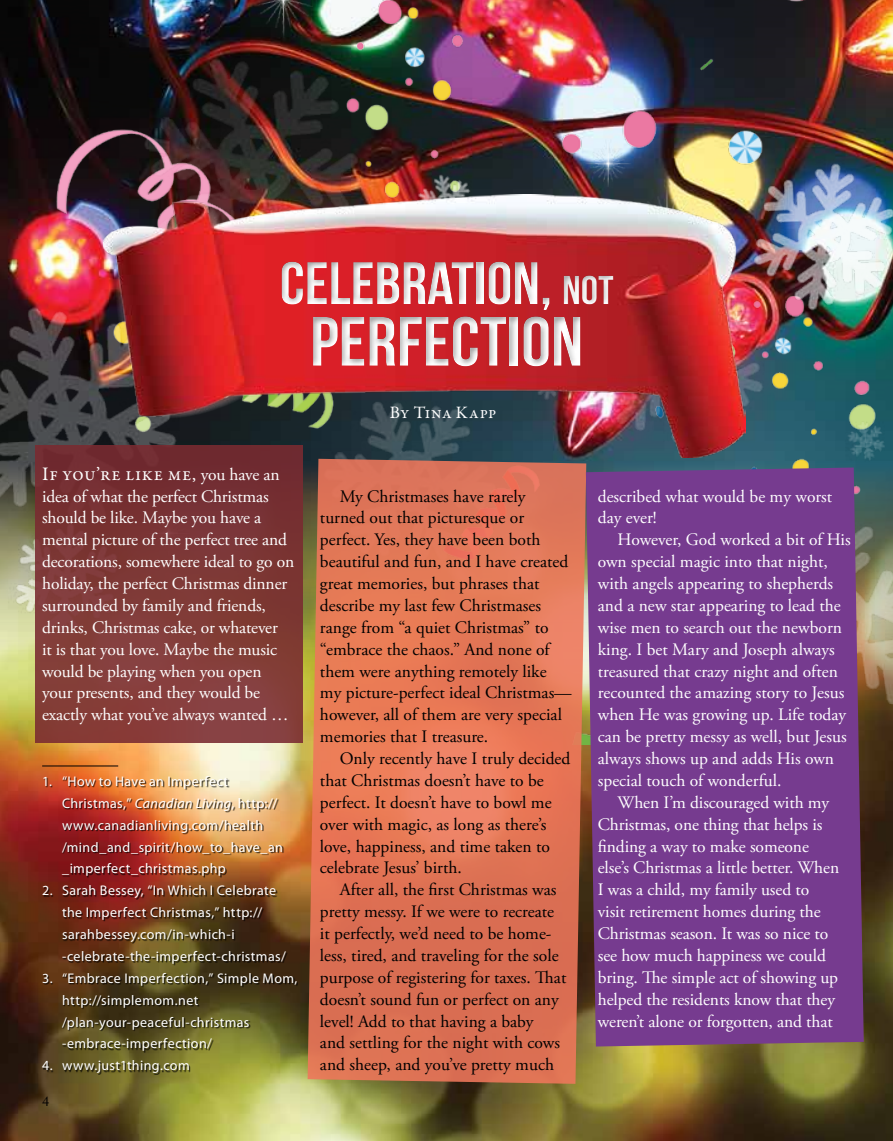
<style>
.page{position:relative;width:893px;height:1141px;background:#fff}
.page>*{position:absolute;margin:0;border:0;box-sizing:border-box;transform-origin:0 0}
.t1{font:69.65px "Bebas Neue";color:#fff;scale:1.09 1}
.t2{font:59.85px "Bebas Neue";color:#fff;scale:1.09 1}
.t3{font:19.25px "Garamond Premr Pro";letter-spacing:.035em;color:#fff}
.t4{font:17.5px/21.9px "Adobe Garamond Pro";letter-spacing:-.005em;color:#fff}
.t5{font:17.5px/21.9px "Adobe Garamond Pro";color:#000}
.t6{font:17.5px "Garamond Premr Pro";letter-spacing:.03em;color:#fff}
.t7{font:14px/21.9px "Myriad Pro";letter-spacing:.03em;color:#fff}
.t8{font:14px "Adobe Caslon Pro";color:#000}
.s1{font-size:40.25px}
.s2{font-family:"Adobe Garamond Pro";font-size:17.5px}
.s3{font-style:italic}
</style>
<div class="page">
<img style="left:0;top:745px;width:893px;height:396px">
<img style="left:0;top:0;width:893px;height:745px">
<img style="left:104px;top:194px;width:642px;height:264px">
<div style="left:35px;top:445px;width:268px;height:298px;background:linear-gradient(to bottom,#712c30,#8b433e)"></div>
<svg style="left:308px;top:459px;width:278px;height:625px;background:#dd7555"></svg>
<div style="left:586px;top:468px;width:278px;height:578px;background:#763b8f"></div>
<div style="left:277px;top:259px;width:345px;height:117px;background:#fff;opacity:.75"></div>
<div style="left:272px;top:252px;width:348px;height:118px;background:#000;opacity:.39"></div>
<div style="left:43px;top:777px;width:255px;height:297px;background:#000;opacity:.75"></div>
<hr style="left:42px;top:766px;width:76px;height:1px;background:#000">
<h2 class="t2" style="left:280px;top:250px;width:308px">CELEBRATION, <span class="s1">NOT</span></h2>
<h1 class="t1" style="left:310px;top:303px;width:252px">PERFECTION</h1>
<p class="t6" style="left:390px;top:402px;width:108px">By Tina Kapp</p>
<p class="t3" style="left:42px;top:462px;width:239px">If you’re like me, <span class="s2">you have an</span></p>
<p class="t4" style="left:42px;top:486px;width:254px">idea of what the perfect Christmas should be like. Maybe you have a mental picture of the perfect tree and decorations, somewhere ideal to go on holiday, the perfect Christmas dinner surrounded by family and friends, drinks, Christmas cake, or whatever<br>it is that you love. Maybe the music would be playing when you open your presents, and they would be exactly what you’ve always wanted …</p>
<p class="t5" style="left:320px;top:486px;width:253px;text-indent:20px">My Christmases have rarely turned out that picturesque or perfect. Yes, they have been both beautiful and fun, and I have created great memories, but phrases that describe my last few Christmases range from “a quiet Christmas” to “embrace the chaos.” And none of them were anything remotely like my picture-perfect ideal Christmas— however, all of them are very special memories that I treasure.</p>
<p class="t5" style="left:320px;top:748px;width:252px;text-indent:20px">Only recently have I truly decided that Christmas doesn’t have to be perfect. It doesn’t have to bowl me over with magic, as long as there’s love, happiness, and time taken to celebrate Jesus’ birth.</p>
<p class="t5" style="left:320px;top:879px;width:248px;text-indent:20px">After all, the first Christmas was pretty messy. If we were to recreate it perfectly, we’d need to be home&shy;less, tired, and traveling for the sole purpose of registering for taxes. That doesn’t sound fun or perfect on any level! Add to that having a baby<br>and settling for the night with cows and sheep, and you’ve pretty much</p>
<p class="t7" style="left:62px;top:770px;width:223px;text-indent:-20px">1. “How to Have an Imperfect Christmas,” <span class="s3">Canadian Living</span>, http:// www.canadianliving.com/health /mind_and_spirit/how_to_have_an _imperfect_christmas.php</p>
<p class="t7" style="left:62px;top:879px;width:225px;text-indent:-20px">2. Sarah Bessey, “In Which I Celebrate the Imperfect Christmas,” http:// sarahbessey.com/in-which-i -celebrate-the-imperfect-christmas/</p>
<p class="t7" style="left:62px;top:967px;width:237px;text-indent:-20px">3. “Embrace Imperfection,” Simple Mom, http://simplemom.net /plan-your-peaceful-christmas -embrace-imperfection/</p>
<p class="t7" style="left:42px;top:1054px;width:149px">4. www.just1thing.com</p>
<p class="t8" style="left:42px;top:1093px;width:8px">4</p>
<p class="t4" style="left:598px;top:486px;width:236px">described what would be my worst day ever!</p>
<p class="t4" style="left:598px;top:529px;width:254px;text-indent:20px">However, God worked a bit of His own special magic into that night, with angels appearing to shepherds and a new star appearing to lead the wise men to search out the newborn king. I bet Mary and Joseph always treasured that crazy night and often recounted the amazing story to Jesus when He was growing up. Life today can be pretty messy as well, but Jesus always shows up and adds His own special touch of wonderful.</p>
<p class="t4" style="left:598px;top:792px;width:243px;text-indent:20px">When I’m discouraged with my Christmas, one thing that helps is finding a way to make someone else’s Christmas a little better. When I was a child, my family used to visit retirement homes during the Christmas season. It was so nice to see how much happiness we could bring. The simple act of showing up helped the residents know that they weren’t alone or forgotten, and that</p>
</div>
